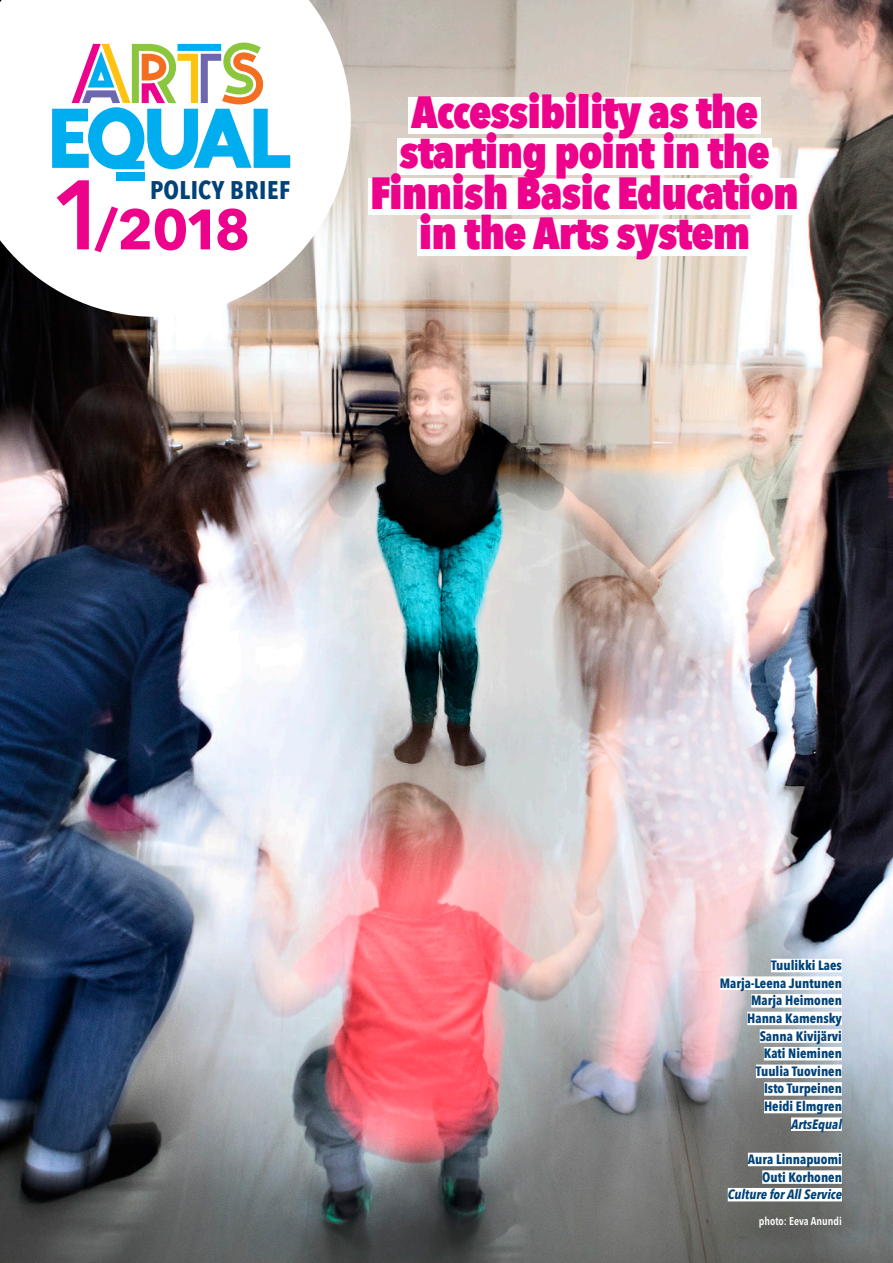
<style>
.page{position:relative;width:893px;height:1263px;background:#fff}
.page>*{position:absolute;margin:0;border:0;box-sizing:border-box;transform-origin:0 0}
.etusivu_-_esittely{font:700 56.25px "Avenir Next";color:#ed028c}
.otsikko_1{font:800 45px/40.5px "Avenir Next Condensed";letter-spacing:-.02em;color:#ed028c;text-align:center}
.etusivu_-_esittely-2{font:700 25.5px "Avenir Next Condensed";letter-spacing:.025em;color:#004279}
.etusivu_-_kirjoittaj{font:700 13.5px/17.7px "Avenir Next Condensed";color:#004279;text-align:right}
.kuvakrediitti{font:600 11.25px "Avenir Next Condensed";color:#fff}
.s1{font-weight:600;font-size:97.5px}
.s2{font-style:italic}
</style>
<div class="page">
<img style="left:0;top:0;width:893px;height:1263px">
<svg style="left:0;top:0;width:351px;height:317px"></svg>
<div style="left:116px;top:172px;width:28px;height:9px;background:#00aeef"></div>
<svg style="left:52px;top:40px;width:238px;height:129px"></svg>
<div style="left:408px;top:98px;width:353px;height:36px;background:#fff"></div>
<div style="left:398px;top:138px;width:374px;height:36px;background:#fff"></div>
<div style="left:368px;top:179px;width:434px;height:36px;background:#fff"></div>
<div style="left:417px;top:219px;width:336px;height:36px;background:#fff"></div>
<div style="left:771px;top:959px;width:71px;height:13px;background:#fff"></div>
<div style="left:720px;top:976px;width:122px;height:14px;background:#fff"></div>
<div style="left:751px;top:994px;width:91px;height:13px;background:#fff"></div>
<div style="left:747px;top:1012px;width:95px;height:13px;background:#fff"></div>
<div style="left:760px;top:1029px;width:82px;height:14px;background:#fff"></div>
<div style="left:764px;top:1047px;width:78px;height:13px;background:#fff"></div>
<div style="left:756px;top:1064px;width:86px;height:14px;background:#fff"></div>
<div style="left:764px;top:1082px;width:78px;height:14px;background:#fff"></div>
<div style="left:764px;top:1100px;width:78px;height:13px;background:#fff"></div>
<div style="left:791px;top:1117px;width:51px;height:14px;background:#fff"></div>
<div style="left:748px;top:1153px;width:94px;height:13px;background:#fff"></div>
<div style="left:762px;top:1170px;width:80px;height:14px;background:#fff"></div>
<div style="left:728px;top:1188px;width:114px;height:13px;background:#fff"></div>
<p class="etusivu_-_esittely-2" style="left:150px;top:174px;width:142px">POLICY BRIEF</p>
<p class="etusivu_-_esittely" style="left:50px;top:181px;width:202px"><span class="s1">1</span>/2018</p>
<p class="otsikko_1" style="left:370px;top:91px;width:430px">Accessibility as the starting point in the<br>Finnish Basic Education in the Arts system</p>
<p class="etusivu_-_kirjoittaj" style="left:720px;top:956px;width:124px">Tuulikki Laes<br>Marja-Leena Juntunen<br>Marja Heimonen<br>Hanna Kamensky<br>Sanna Kivijärvi<br>Kati Nieminen<br>Tuulia Tuovinen<br>Isto Turpeinen<br>Heidi Elmgren<br><span class="s2">ArtsEqual</span></p>
<p class="etusivu_-_kirjoittaj" style="left:728px;top:1150px;width:116px">Aura Linnapuomi<br>Outi Korhonen<br><span class="s2">Culture for All Service</span></p>
<p class="kuvakrediitti" style="left:759px;top:1211px;width:85px">photo: Eeva Anundi</p>
</div>
